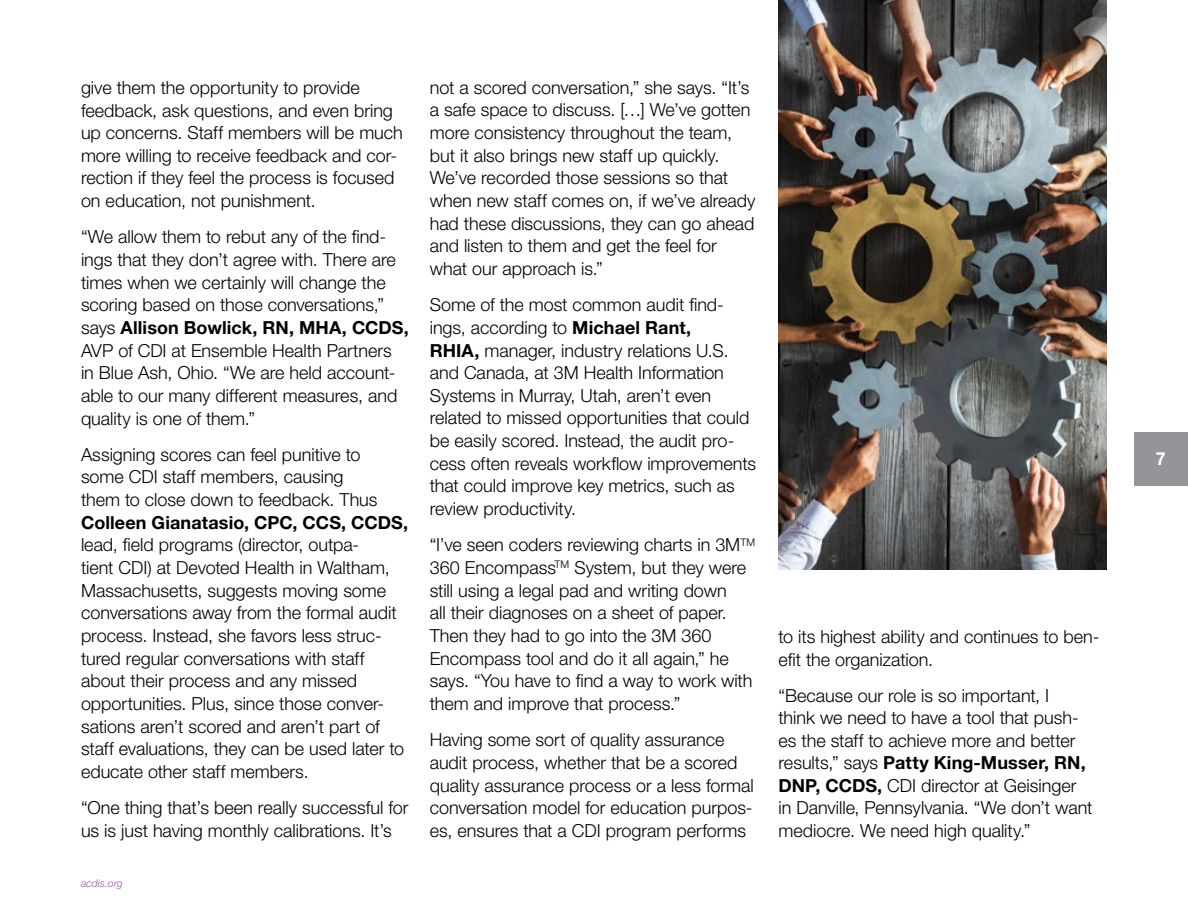
<style>
.page{position:relative;width:1188px;height:918px;background:#fff}
.page>*{position:absolute;margin:0;border:0;box-sizing:border-box;transform-origin:0 0}
.t1{font:300 18px/22.6px "Helvetica Neue LT Std";color:#000}
.t2{font:700 18px "Helvetica Neue LT Std";letter-spacing:.005em;color:#000}
.t3{font:700 18px "Helvetica Neue LT Std";color:#fff}
.t4{font:italic 300 10.5px "Helvetica Neue LT Std";color:#9d57a3}
.s1{font-weight:700}
</style>
<div class="page">
<div style="left:1134px;top:432px;width:54px;height:54px;background:#939598"></div>
<img style="left:778px;top:0;width:329px;height:569px">
<p class="t1" style="left:81px;top:76px;width:323px">give them the opportunity to provide feedback, ask questions, and even bring up concerns. Staff members will be much more willing to receive feedback and cor&shy;rection if they feel the process is focused on education, not punishment.</p>
<p class="t1" style="left:81px;top:225px;width:329px">“We allow them to rebut any of the find&shy;ings that they don’t agree with. There are times when we certainly will change the scoring based on those conversations,” says <span class="s1">Allison Bowlick, RN, MHA, CCDS, </span>AVP of CDI at Ensemble Health Partners in Blue Ash, Ohio. “We are held account&shy;able to our many different measures, and quality is one of them.”</p>
<p class="t1" style="left:81px;top:443px;width:298px">Assigning scores can feel punitive to some CDI staff members, causing them to close down to feedback. Thus</p>
<p class="t2" style="left:81px;top:511px;width:329px">Colleen Gianatasio, CPC, CCS, CCDS,</p>
<p class="t1" style="left:81px;top:533px;width:325px">lead, field programs (director, outpa-<br>tient CDI) at Devoted Health in Waltham, Massachusetts, suggests moving some conversations away from the formal audit process. Instead, she favors less struc&shy;tured regular conversations with staff about their process and any missed opportunities. Plus, since those conver&shy;sations aren’t scored and aren’t part of staff evaluations, they can be used later to educate other staff members.</p>
<p class="t1" style="left:81px;top:796px;width:329px">“One thing that’s been really successful for us is just having monthly calibrations. It’s</p>
<p class="t4" style="left:81px;top:877px;width:43px">acdis.org</p>
<p class="t1" style="left:430px;top:76px;width:327px">not a scored conversation,” she says. “It’s a safe space to discuss. […] We’ve gotten more consistency throughout the team, but it also brings new staff up quickly.<br>We’ve recorded those sessions so that when new staff comes on, if we’ve already had these discussions, they can go ahead and listen to them and get the feel for what our approach is.”</p>
<p class="t1" style="left:430px;top:293px;width:328px">Some of the most common audit find&shy;ings, according to <span class="s1">Michael Rant,<br>RHIA,</span> manager, industry relations U.S. and Canada, at 3M Health Information Systems in Murray, Utah, aren’t even related to missed opportunities that could be easily scored. Instead, the audit pro&shy;cess often reveals workflow improvements that could improve key metrics, such as review productivity.</p>
<p class="t1" style="left:430px;top:533px;width:327px">“I’ve seen coders reviewing charts in 3M<sup>TM </sup>360 Encompass<sup>TM</sup> System, but they were still using a legal pad and writing down<br>all their diagnoses on a sheet of paper.<br>Then they had to go into the 3M 360<br>Encompass tool and do it all again,” he says. “You have to find a way to work with them and improve that process.”</p>
<p class="t1" style="left:430px;top:728px;width:326px">Having some sort of quality assurance audit process, whether that be a scored quality assurance process or a less formal conversation model for education purpos&shy;es, ensures that a CDI program performs</p>
<p class="t1" style="left:779px;top:625px;width:322px">to its highest ability and continues to ben&shy;efit the organization.</p>
<p class="t1" style="left:779px;top:684px;width:316px">“Because our role is so important, I<br>think we need to have a tool that push&shy;es the staff to achieve more and better results,” says <span class="s1">Patty King-Musser, RN, DNP, CCDS,</span> CDI director at Geisinger in Danville, Pennsylvania. “We don’t want mediocre. We need high quality.”</p>
<p class="t3" style="left:1156px;top:448px;width:12px">7</p>
</div>
